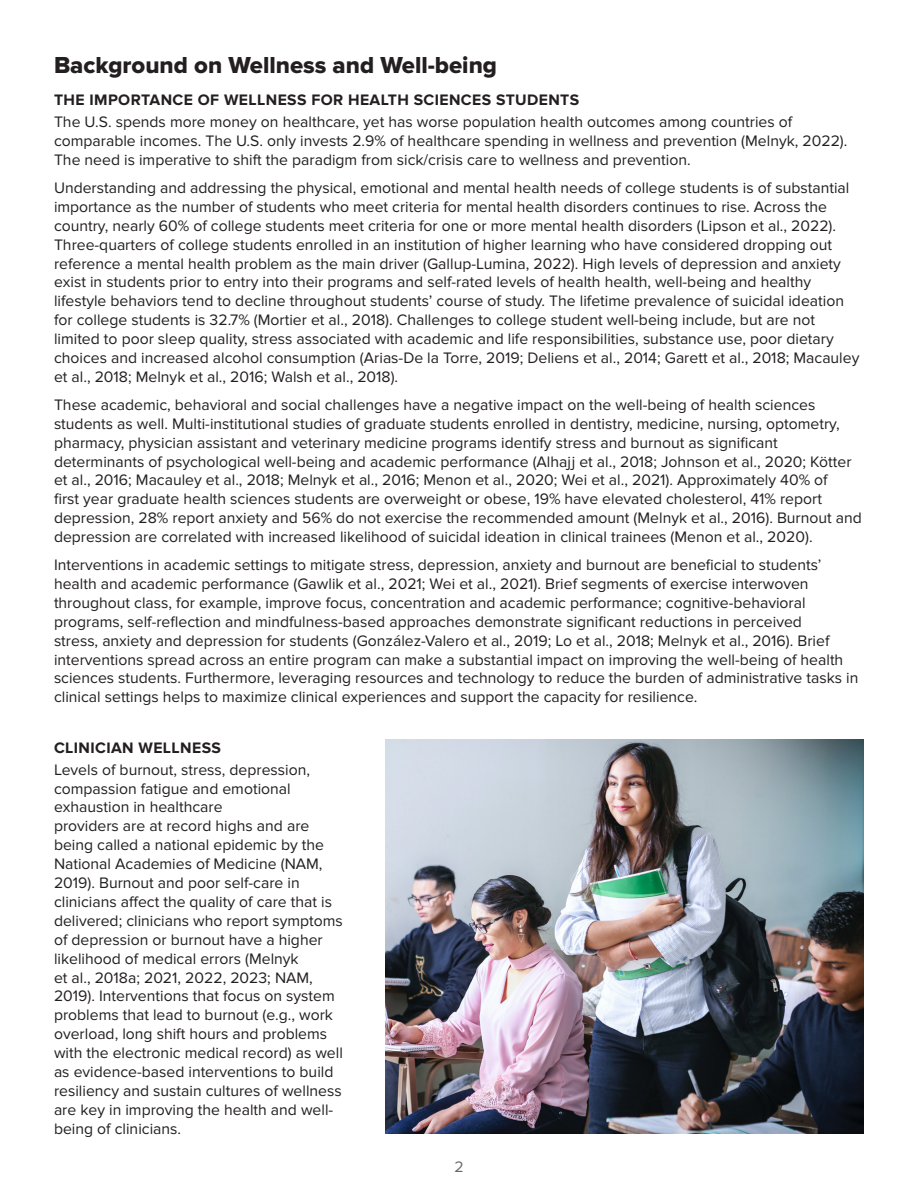
<style>
.page{position:relative;width:918px;height:1188px;background:#fff}
.page>*{position:absolute;margin:0;border:0;box-sizing:border-box;transform-origin:0 0}
.t1{font:24px "Proxima Nova Extrabld";color:#231f20}
.t2{font:15.75px/18.9px "Proxima Nova";color:#231f20}
.t3{font:700 15.75px "Proxima Nova";letter-spacing:.025em;color:#231f20}
.t4{font:15.75px "Proxima Nova";color:#656a6e}
</style>
<div class="page">
<img style="left:385px;top:740px;width:479px;height:394px">
<h1 class="t1" style="left:54px;top:51px;width:445px">Background on Wellness and Well-being</h1>
<p class="t3" style="left:54px;top:91px;width:527px">THE IMPORTANCE OF WELLNESS FOR HEALTH SCIENCES STUDENTS</p>
<p class="t2" style="left:54px;top:113px;width:795px">The U.S. spends more money on healthcare, yet has worse population health outcomes among countries of comparable incomes. The U.S. only invests 2.9% of healthcare spending in wellness and prevention (Melnyk, 2022).<br>The need is imperative to shift the paradigm from sick/crisis care to wellness and prevention.</p>
<p class="t2" style="left:54px;top:179px;width:807px">Understanding and addressing the physical, emotional and mental health needs of college students is of substantial importance as the number of students who meet criteria for mental health disorders continues to rise. Across the country, nearly 60% of college students meet criteria for one or more mental health disorders (Lipson et al., 2022).<br>Three-quarters of college students enrolled in an institution of higher learning who have considered dropping out reference a mental health problem as the main driver (Gallup-Lumina, 2022). High levels of depression and anxiety exist in students prior to entry into their programs and self-rated levels of health health, well-being and healthy lifestyle behaviors tend to decline throughout students’ course of study. The lifetime prevalence of suicidal ideation for college students is 32.7% (Mortier et al., 2018). Challenges to college student well-being include, but are not limited to poor sleep quality, stress associated with academic and life responsibilities, substance use, poor dietary choices and increased alcohol consumption (Arias-De la Torre, 2019; Deliens et al., 2014; Garett et al., 2018; Macauley et al., 2018; Melnyk et al., 2016; Walsh et al., 2018).</p>
<p class="t2" style="left:54px;top:395px;width:809px">These academic, behavioral and social challenges have a negative impact on the well-being of health sciences students as well. Multi-institutional studies of graduate students enrolled in dentistry, medicine, nursing, optometry, pharmacy, physician assistant and veterinary medicine programs identify stress and burnout as significant determinants of psychological well-being and academic performance (Alhajj et al., 2018; Johnson et al., 2020; Kötter et al., 2016; Macauley et al., 2018; Melnyk et al., 2016; Menon et al., 2020; Wei et al., 2021). Approximately 40% of<br>first year graduate health sciences students are overweight or obese, 19% have elevated cholesterol, 41% report depression, 28% report anxiety and 56% do not exercise the recommended amount (Melnyk et al., 2016). Burnout and depression are correlated with increased likelihood of suicidal ideation in clinical trainees (Menon et al., 2020).</p>
<p class="t2" style="left:54px;top:556px;width:806px">Interventions in academic settings to mitigate stress, depression, anxiety and burnout are beneficial to students’ health and academic performance (Gawlik et al., 2021; Wei et al., 2021). Brief segments of exercise interwoven throughout class, for example, improve focus, concentration and academic performance; cognitive-behavioral programs, self-reflection and mindfulness-based approaches demonstrate significant reductions in perceived<br>stress, anxiety and depression for students (González-Valero et al., 2019; Lo et al., 2018; Melnyk et al., 2016). Brief interventions spread across an entire program can make a substantial impact on improving the well-being of health sciences students. Furthermore, leveraging resources and technology to reduce the burden of administrative tasks in clinical settings helps to maximize clinical experiences and support the capacity for resilience.</p>
<p class="t3" style="left:54px;top:738px;width:168px">CLINICIAN WELLNESS</p>
<p class="t2" style="left:54px;top:760px;width:290px">Levels of burnout, stress, depression, compassion fatigue and emotional exhaustion in healthcare<br>providers are at record highs and are being called a national epidemic by the National Academies of Medicine (NAM, 2019). Burnout and poor self-care in clinicians affect the quality of care that is delivered; clinicians who report symptoms of depression or burnout have a higher likelihood of medical errors (Melnyk<br>et al., 2018a; 2021, 2022, 2023; NAM, 2019). Interventions that focus on system problems that lead to burnout (e.g., work overload, long shift hours and problems with the electronic medical record) as well as evidence-based interventions to build resiliency and sustain cultures of wellness are key in improving the health and well&shy;being of clinicians.</p>
<p class="t4" style="left:454px;top:1157px;width:11px">2</p>
</div>
